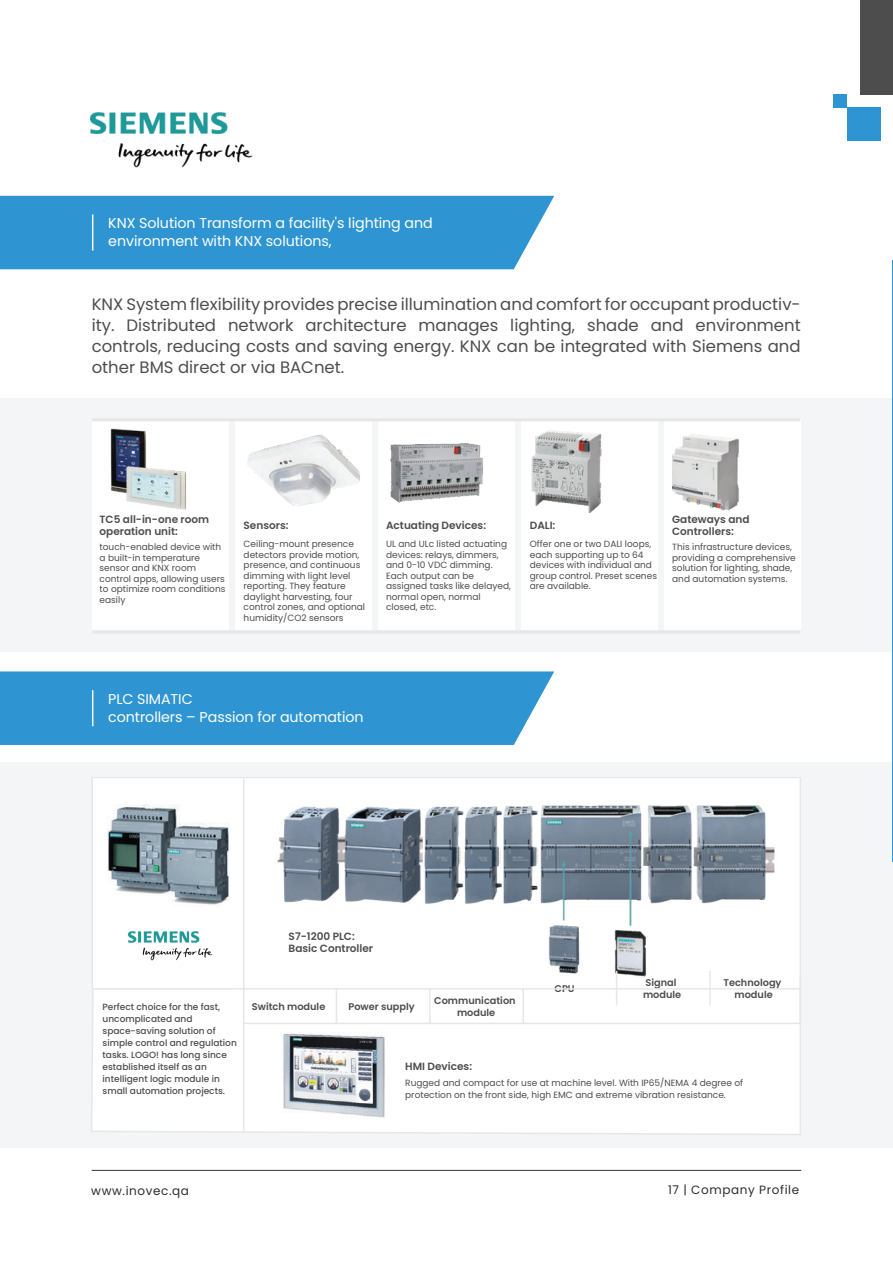
<style>
.page{position:relative;width:893px;height:1263px;background:#fff}
.page>*{position:absolute;margin:0;border:0;box-sizing:border-box;transform-origin:0 0}
.t1{font:16.5px/21px "Poppins";color:#4d4d4d;text-align:justify}
.t2{font:14.25px/18px "Poppins";letter-spacing:-.005em;color:#fff}
.t3{font:12px "Poppins";letter-spacing:.05em;color:#2d2d2d}
.t4{font:600 10.5px/12px "Poppins";color:#4d4d4d}
.t5{font:600 9.75px/12px "Poppins";color:#4d4d4d;text-align:center}
.t6{font:9px/10.5px "Poppins";color:#4d4d4d}
.t7{font:500 9px/12px "Poppins";color:#4d4d4d}
</style>
<div class="page">
<img style="left:90px;top:112px;width:163px;height:56px">
<div style="left:0;top:762px;width:893px;height:386px;background:#f4f5f6"></div>
<div style="left:0;top:196px;width:554px;height:73px;background:#2e95d2"></div>
<hr style="left:92px;top:215px;width:1px;height:36px;background:#fff">
<div style="left:0;top:671px;width:554px;height:74px;background:#2e95d2"></div>
<hr style="left:92px;top:690px;width:1px;height:36px;background:#fff">
<div style="left:0;top:398px;width:893px;height:254px;background:#f4f5f6"></div>
<div style="left:92px;top:420px;width:136px;height:211px;background:#fff"></div>
<div style="left:235px;top:420px;width:136px;height:211px;background:#fff"></div>
<div style="left:378px;top:420px;width:136px;height:211px;background:#fff"></div>
<div style="left:521px;top:420px;width:136px;height:211px;background:#fff"></div>
<div style="left:664px;top:420px;width:136px;height:211px;background:#fff"></div>
<hr style="left:92px;top:418px;width:708px;height:3px;background:#e6e7e6">
<hr style="left:92px;top:630px;width:708px;height:3px;background:#e6e7e6">
<img style="left:110px;top:428px;width:76px;height:82px">
<img style="left:247px;top:435px;width:113px;height:71px">
<img style="left:390px;top:443px;width:93px;height:60px">
<img style="left:531px;top:430px;width:71px;height:82px">
<img style="left:672px;top:434px;width:67px;height:58px">
<div style="left:91px;top:990px;width:710px;height:145px;background:#fff"></div>
<div style="left:244px;top:989px;width:555px;height:45px;background:#fff"></div>
<div style="left:92px;top:777px;width:708px;height:211px;background:#fff"></div>
<img style="left:107px;top:804px;width:122px;height:101px">
<img style="left:127px;top:931px;width:86px;height:30px">
<svg style="left:242px;top:777px;width:401px;height:248px"></svg>
<hr style="left:336px;top:989px;width:1px;height:34px;background:#e6e7e6">
<hr style="left:429px;top:989px;width:2px;height:34px;background:#e6e7e6">
<hr style="left:522px;top:989px;width:2px;height:34px;background:#e6e7e6">
<hr style="left:616px;top:971px;width:1px;height:34px;background:#e6e7e6">
<img style="left:281px;top:1032px;width:113px;height:87px">
<hr style="left:243px;top:1023px;width:1px;height:109px;background:#e6e7e6">
<hr style="left:92px;top:1170px;width:709px;height:1px;background:#4d4d4d">
<hr style="left:892px;top:260px;width:1px;height:602px;background:#2e95d2">
<img style="left:643px;top:492px;width:158px;height:604px">
<div style="left:847px;top:107px;width:33px;height:34px;background:#2e95d2"></div>
<div style="left:834px;top:94px;width:13px;height:13px;background:#2e95d2"></div>
<div style="left:861px;top:0;width:32px;height:94px;background:#4d4d4d"></div>
<h2 class="t2" style="left:108px;top:214px;width:326px">KNX Solution Transform a facility's lighting and environment with KNX solutions,</h2>
<p class="t1" style="left:92px;top:294px;width:710px">KNX System flexibility provides precise illumination and comfort for occupant productiv&shy;ity. Distributed network architecture manages lighting, shade and environment controls, reducing costs and saving energy. KNX can be integrated with Siemens and other BMS direct or via BACnet.</p>
<p class="t4" style="left:100px;top:513px;width:111px">TC5 all-in-one room operation unit:</p>
<p class="t6" style="left:100px;top:542px;width:127px">touch-enabled device with a built-in temperature sensor and KNX room control apps, allowing users to optimize room conditions easily</p>
<p class="t4" style="left:244px;top:519px;width:46px">Sensors:</p>
<p class="t6" style="left:244px;top:539px;width:123px">Ceiling-mount presence detectors provide motion, presence, and continuous dimming with light level reporting. They feature daylight harvesting, four control zones, and optional humidity/CO2 sensors</p>
<p class="t4" style="left:386px;top:519px;width:102px">Actuating Devices:</p>
<p class="t6" style="left:386px;top:539px;width:126px">UL and ULc listed actuating devices: relays, dimmers, and 0-10 VDC dimming.<br>Each output can be assigned tasks like delayed, normal open, normal closed, etc.</p>
<p class="t4" style="left:530px;top:519px;width:27px">DALI:</p>
<p class="t6" style="left:530px;top:539px;width:129px">Offer one or two DALI loops, each supporting up to 64 devices with individual and group control. Preset scenes are available.</p>
<p class="t4" style="left:672px;top:513px;width:79px">Gateways and<br>Controllers:</p>
<p class="t6" style="left:672px;top:542px;width:125px">This infrastructure devices, providing a comprehensive solution for lighting, shade, and automation systems.</p>
<h2 class="t2" style="left:108px;top:690px;width:257px">PLC SIMATIC<br>controllers – Passion for automation</h2>
<p class="t4" style="left:289px;top:930px;width:86px">S7-1200 PLC:<br>Basic Controller</p>
<p class="t7" style="left:103px;top:1001px;width:136px">Perfect choice for the fast, uncomplicated and space-saving solution of simple control and regulation tasks. LOGO! has long since established itself as an intelligent logic module in small automation projects.</p>
<p class="t5" style="left:252px;top:1001px;width:75px">Switch module</p>
<p class="t5" style="left:348px;top:1001px;width:68px">Power supply</p>
<p class="t5" style="left:434px;top:995px;width:83px">Communication module</p>
<p class="t4" style="left:405px;top:1060px;width:68px">HMI Devices:</p>
<p class="t5" style="left:554px;top:983px;width:22px">CPU</p>
<p class="t5" style="left:643px;top:977px;width:40px;text-align:left">Signal module</p>
<p class="t5" style="left:723px;top:977px;width:60px">Technology module</p>
<p class="t6" style="left:405px;top:1076px;width:339px;line-height:12px">Rugged and compact for use at machine level. With IP65/NEMA 4 degree of protection on the front side, high EMC and extreme vibration resistance.</p>
<h3 class="t3" style="left:91px;top:1184px;width:99px">www.inovec.qa</h3>
<h3 class="t3" style="left:668px;top:1182px;width:133px">17 | Company Profile</h3>
</div>
